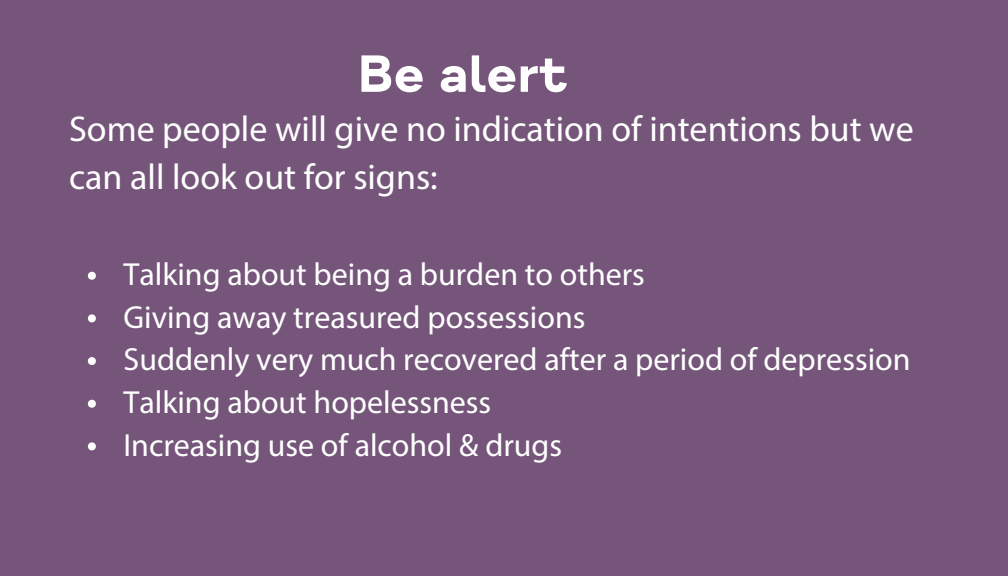
<style>
.page{position:relative;width:1008px;height:576px;background:#75557a}
.page>*{position:absolute;margin:0;border:0;box-sizing:border-box;transform-origin:0 0}
.t1{font:53.6px "Mind Meridian Display";color:#fff}
.t2{font:36px/48px "Myriad Pro";color:#fff}
.t3{font:32px "Myriad Pro";color:#fff}
</style>
<div class="page">
<svg style="left:88px;top:272px;width:8px;height:8px"></svg>
<svg style="left:88px;top:314px;width:8px;height:8px"></svg>
<svg style="left:88px;top:357px;width:8px;height:8px"></svg>
<svg style="left:88px;top:400px;width:8px;height:8px"></svg>
<svg style="left:88px;top:442px;width:8px;height:8px"></svg>
<p class="t1" style="left:357px;top:42px;width:212px">Be alert</p>
<p class="t2" style="left:69px;top:108px;width:846px">Some people will give no indication of intentions but we can all look out for signs:</p>
<p class="t3" style="left:124px;top:261px;width:523px">Talking about being a burden to others</p>
<p class="t3" style="left:124px;top:304px;width:463px">Giving away treasured possessions</p>
<p class="t3" style="left:124px;top:346px;width:788px">Suddenly very much recovered after a period of depression</p>
<p class="t3" style="left:124px;top:389px;width:369px">Talking about hopelessness</p>
<p class="t3" style="left:124px;top:432px;width:440px">Increasing use of alcohol &amp; drugs</p>
</div>
